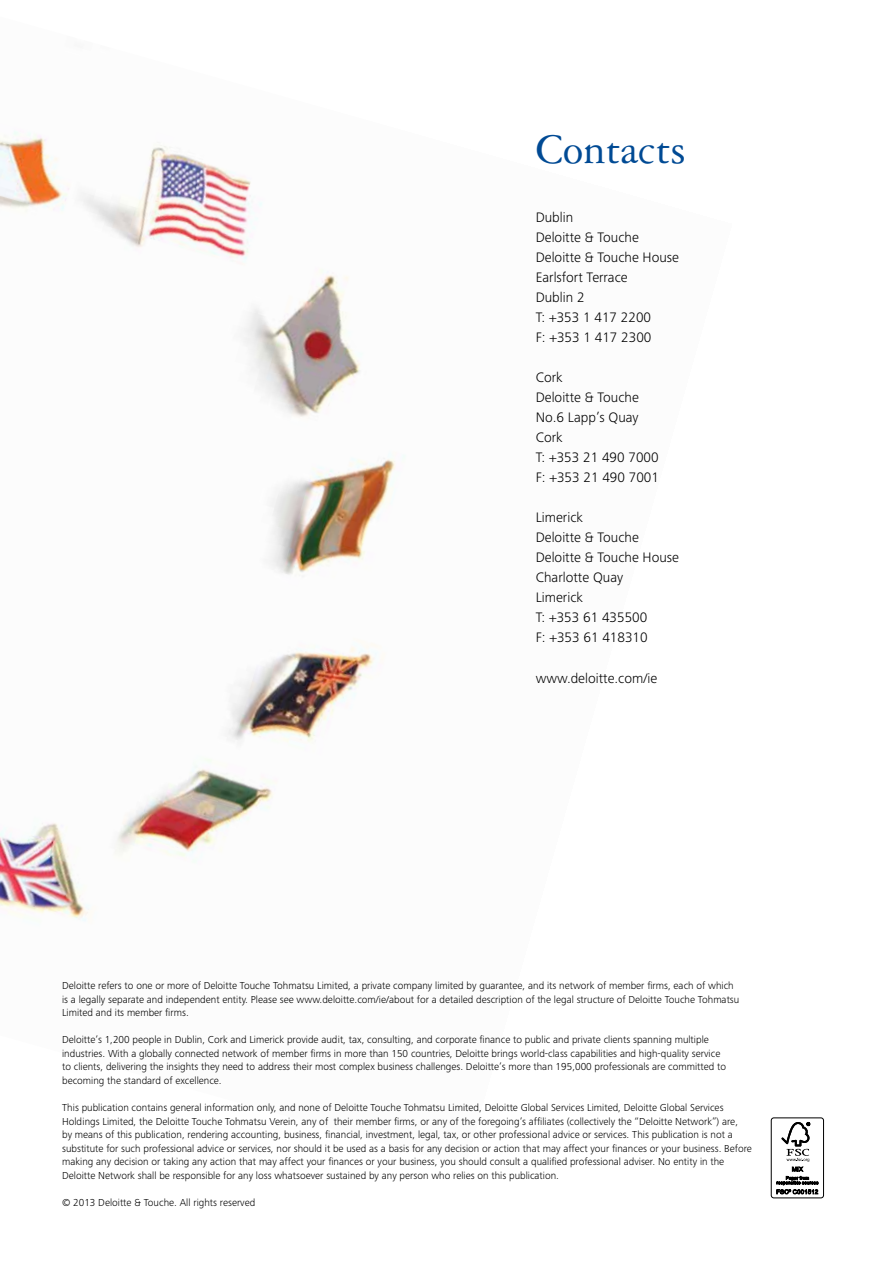
<style>
.page{position:relative;width:893px;height:1263px;background:#fff}
.page>*{position:absolute;margin:0;border:0;box-sizing:border-box;transform-origin:0 0}
.t1{font:45px "Garamond 3 LT Std";color:#004a94}
.t2{font:300 14.25px/20px "Frutiger Next Pro";color:#000}
.t3{font:300 10.5px/13.5px "Frutiger Next Pro";color:#000}
</style>
<div class="page">
<img style="left:0;top:131px;width:405px;height:790px">
<div style="left:771px;top:1117px;width:53px;height:81px;border:1px solid #000;border-radius:3px"></div>
<svg style="left:776px;top:1122px;width:42px;height:72px"></svg>
<h1 class="t1" style="left:536px;top:125px;width:151px">Contacts</h1>
<h2 class="t2" style="left:536px;top:208px;width:145px">Dublin<br>Deloitte &amp; Touche<br>Deloitte &amp; Touche House<br>Earlsfort Terrace<br>Dublin 2<br>T: +353 1 417 2200<br>F: +353 1 417 2300</h2>
<h2 class="t2" style="left:536px;top:368px;width:125px">Cork<br>Deloitte &amp; Touche<br>No.6 Lapp’s Quay<br>Cork<br>T: +353 21 490 7000<br>F: +353 21 490 7001</h2>
<h2 class="t2" style="left:536px;top:508px;width:145px">Limerick<br>Deloitte &amp; Touche<br>Deloitte &amp; Touche House<br>Charlotte Quay<br>Limerick<br>T: +353 61 435500<br>F: +353 61 418310</h2>
<h2 class="t2" style="left:536px;top:668px;width:123px">www.deloitte.com/ie</h2>
<p class="t3" style="left:62px;top:979px;width:679px">Deloitte refers to one or more of Deloitte Touche Tohmatsu Limited, a private company limited by guarantee, and its network of member firms, each of which is a legally separate and independent entity. Please see www.deloitte.com/ie/about for a detailed description of the legal structure of Deloitte Touche Tohmatsu<br>Limited and its member firms.</p>
<p class="t3" style="left:62px;top:1033px;width:666px">Deloitte’s 1,200 people in Dublin, Cork and Limerick provide audit, tax, consulting, and corporate finance to public and private clients spanning multiple industries. With a globally connected network of member firms in more than 150 countries, Deloitte brings world-class capabilities and high-quality service to clients, delivering the insights they need to address their most complex business challenges. Deloitte’s more than 195,000 professionals are committed to becoming the standard of excellence.</p>
<p class="t3" style="left:62px;top:1101px;width:691px">This publication contains general information only, and none of Deloitte Touche Tohmatsu Limited, Deloitte Global Services Limited, Deloitte Global Services Holdings Limited, the Deloitte Touche Tohmatsu Verein, any of their member firms, or any of the foregoing’s affiliates (collectively the “Deloitte Network”) are,<br>by means of this publication, rendering accounting, business, financial, investment, legal, tax, or other professional advice or services. This publication is not a substitute for such professional advice or services, nor should it be used as a basis for any decision or action that may affect your finances or your business. Before making any decision or taking any action that may affect your finances or your business, you should consult a qualified professional adviser. No entity in the Deloitte Network shall be responsible for any loss whatsoever sustained by any person who relies on this publication.</p>
<p class="t3" style="left:62px;top:1195px;width:195px">© 2013 Deloitte &amp; Touche. All rights reserved</p>
</div>
